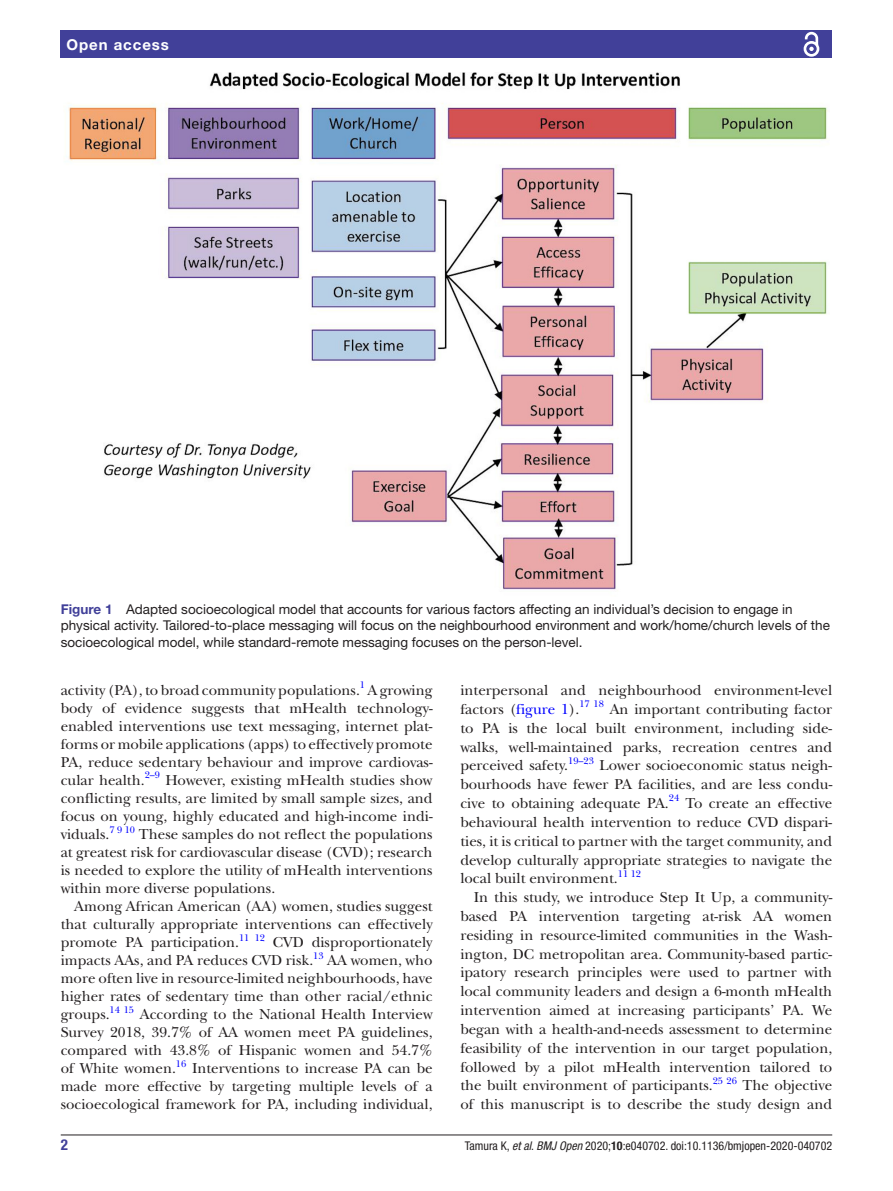
<style>
.page{position:relative;width:893px;height:1191px;background:#fff}
.page>*{position:absolute;margin:0;border:0;box-sizing:border-box;transform-origin:0 0}
.t1{font:15px/18px "New Baskerville";color:#231f20;text-align:justify}
.t2{font:700 15px "Helvetica Neue LT Std";letter-spacing:.065em;color:#fff}
.t3{font:700 condensed 15px "Helvetica Neue LT Std";color:#414099}
.t4{font:13.5px/16.2px "Helvetica Neue LT Std";color:#231f20}
.t5{font:condensed 12px "Helvetica Neue LT Std";color:#231f20}
.t6{font:9.9px "New Baskerville";color:#00f}
.s1{font-weight:700;color:#414099}
.s2{color:#00f}
.s3{font-style:italic}
.s4{font-weight:700}
</style>
<div class="page">
<hr style="left:61px;top:1134px;width:771px;height:1px;background:#231f20">
<div style="left:61px;top:31px;width:771px;height:27px;background:#414099"></div>
<svg style="left:803px;top:31px;width:17px;height:26px"></svg>
<img style="left:66px;top:73px;width:762px;height:517px">
<p class="t2" style="left:66px;top:35px;width:104px">Open access</p>
<p class="t4" style="left:61px;top:601px;width:771px"><span class="s1">Figure 1</span> Adapted socioecological model that accounts for various factors affecting an individual’s decision to engage in physical activity. Tailored-to-place messaging will focus on the neighbourhood environment and work/home/church levels of the socioecological model, while standard-remote messaging focuses on the person-level.</p>
<p class="t1" style="left:61px;top:681px;width:301px">activity (PA), to broad community populations.</p>
<p class="t6" style="left:360px;top:679px;width:7px">1</p>
<p class="t1" style="left:61px;top:681px;width:373px;text-indent:307px">A growing body of evidence suggests that mHealth technology&shy;enabled interventions use text messaging, internet plat&shy;forms or mobile applications (apps) to effectively promote PA, reduce sedentary behaviour and improve cardiovas&shy;cular health.</p>
<p class="t6" style="left:145px;top:769px;width:17px">2–9</p>
<p class="t1" style="left:61px;top:771px;width:373px;text-indent:105px">However, existing mHealth studies show conflicting results, are limited by small sample sizes, and focus on young, highly educated and high-income indi&shy;viduals.<sup>7</sup> <sup>9</sup> <sup>10</sup> These samples do not reflect the populations at greatest risk for cardiovascular disease (CVD); research is needed to explore the utility of mHealth interventions within more diverse populations.</p>
<p class="t1" style="left:61px;top:897px;width:373px;text-indent:14px">Among African American (AA) women, studies suggest that culturally appropriate interventions can effectively promote PA participation.</p>
<p class="t6" style="left:239px;top:931px;width:27px">11 12</p>
<p class="t1" style="left:61px;top:933px;width:373px;text-indent:212px">CVD disproportionately impacts AAs, and PA reduces CVD risk.</p>
<p class="t6" style="left:313px;top:949px;width:12px">13</p>
<p class="t1" style="left:61px;top:951px;width:373px;text-indent:266px">AA women, who more often live in resource-limited neighbourhoods, have higher rates of sedentary time than other racial/ethnic groups.</p>
<p class="t6" style="left:110px;top:1003px;width:26px">14 15</p>
<p class="t1" style="left:61px;top:1005px;width:373px;text-indent:79px">According to the National Health Interview Survey 2018, 39.7% of AA women meet PA guidelines, compared with 43.8% of Hispanic women and 54.7% of White women.</p>
<p class="t6" style="left:176px;top:1057px;width:12px">16</p>
<p class="t1" style="left:61px;top:1059px;width:373px;text-indent:131px">Interventions to increase PA can be made more effective by targeting multiple levels of a socioecological framework for PA, including individual,</p>
<p class="t1" style="left:460px;top:681px;width:373px;line-height:18.8px">interpersonal and neighbourhood environment-level factors (<span class="s2">figure 1</span>).</p>
<p class="t6" style="left:579px;top:698px;width:26px">17 18</p>
<p class="t1" style="left:460px;top:700px;width:373px;line-height:18.8px;text-indent:149px">An important contributing factor to PA is the local built environment, including side&shy;walks, well-maintained parks, recreation centres and perceived safety.</p>
<p class="t6" style="left:568px;top:754px;width:27px">19–23</p>
<p class="t1" style="left:460px;top:756px;width:373px;line-height:18.8px;text-indent:139px">Lower socioeconomic status neigh&shy;bourhoods have fewer PA facilities, and are less condu&shy;cive to obtaining adequate PA.<sup>24</sup> To create an effective behavioural health intervention to reduce CVD dispari&shy;ties, it is critical to partner with the target community, and develop culturally appropriate strategies to navigate the local built environment.<sup>11</sup> <sup>12</sup></p>
<p class="t1" style="left:460px;top:888px;width:373px;line-height:18.8px;text-indent:14px">In this study, we introduce Step It Up, a community&shy;based PA intervention targeting at-risk AA women residing in resource-limited communities in the Wash&shy;ington, DC metropolitan area. Community-based partic&shy;ipatory research principles were used to partner with local community leaders and design a 6-month mHealth intervention aimed at increasing participants’ PA. We began with a health-and-needs assessment to determine feasibility of the intervention in our target population, followed by a pilot mHealth intervention tailored to the built environment of participants.<sup>25</sup> <sup>26</sup> The objective of this manuscript is to describe the study design and</p>
<p class="t3" style="left:61px;top:1135px;width:9px">2</p>
<p class="t5" style="left:465px;top:1138px;width:369px">Tamura K, <span class="s3">et al</span>. <span class="s3">BMJ Open</span> 2020;<span class="s4">10</span>:e040702. doi:10.1136/bmjopen-2020-040702</p>
</div>
